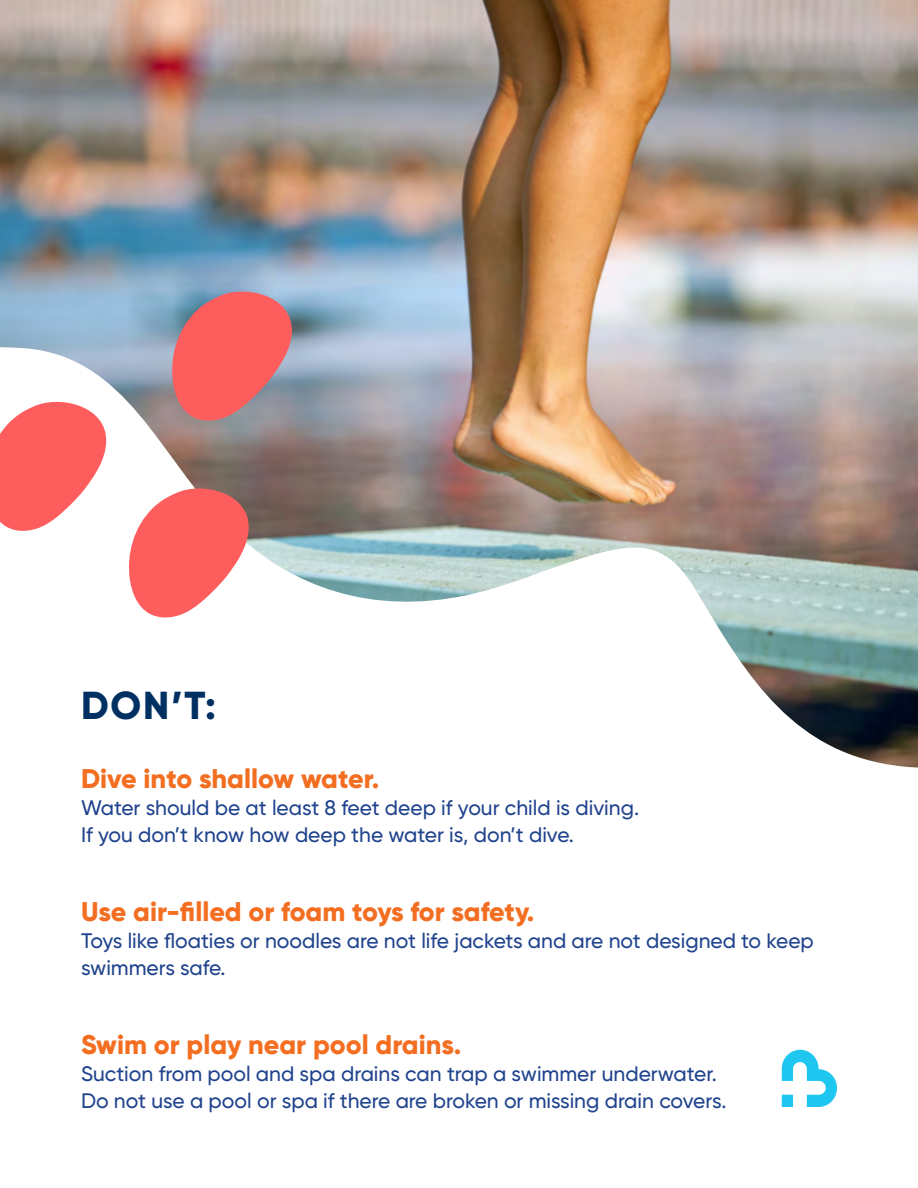
<style>
.page{position:relative;width:918px;height:1188px;background:#fff}
.page>*{position:absolute;margin:0;border:0;box-sizing:border-box;transform-origin:0 0}
.t1{font:800 39px "Gilroy";color:#003061}
.t2{font:800 27px "Gilroy";color:#f36e21}
.t3{font:500 21px/27px "Gilroy";color:#20438d}
</style>
<div class="page">
<img style="left:0;top:0;width:918px;height:768px">
<svg style="left:782px;top:1050px;width:55px;height:57px"></svg>
<svg style="left:169px;top:284px;width:124px;height:139px;background:#d67379"></svg>
<svg style="left:0;top:394px;width:108px;height:139px"></svg>
<svg style="left:126px;top:481px;width:124px;height:138px"></svg>
<h1 class="t1" style="left:81px;top:680px;width:137px">DON’T:</h1>
<p class="t2" style="left:81px;top:761px;width:300px">Dive into shallow water.</p>
<p class="t3" style="left:81px;top:794px;width:560px">Water should be at least 8 feet deep if your child is diving.<br>If you don’t know how deep the water is, don’t dive.</p>
<p class="t2" style="left:81px;top:894px;width:455px">Use air-filled or foam toys for safety.</p>
<p class="t3" style="left:81px;top:927px;width:734px">Toys like floaties or noodles are not life jackets and are not designed to keep swimmers safe.</p>
<p class="t2" style="left:81px;top:1027px;width:382px">Swim or play near pool drains.</p>
<p class="t3" style="left:81px;top:1060px;width:647px">Suction from pool and spa drains can trap a swimmer underwater.<br>Do not use a pool or spa if there are broken or missing drain covers.</p>
</div>
